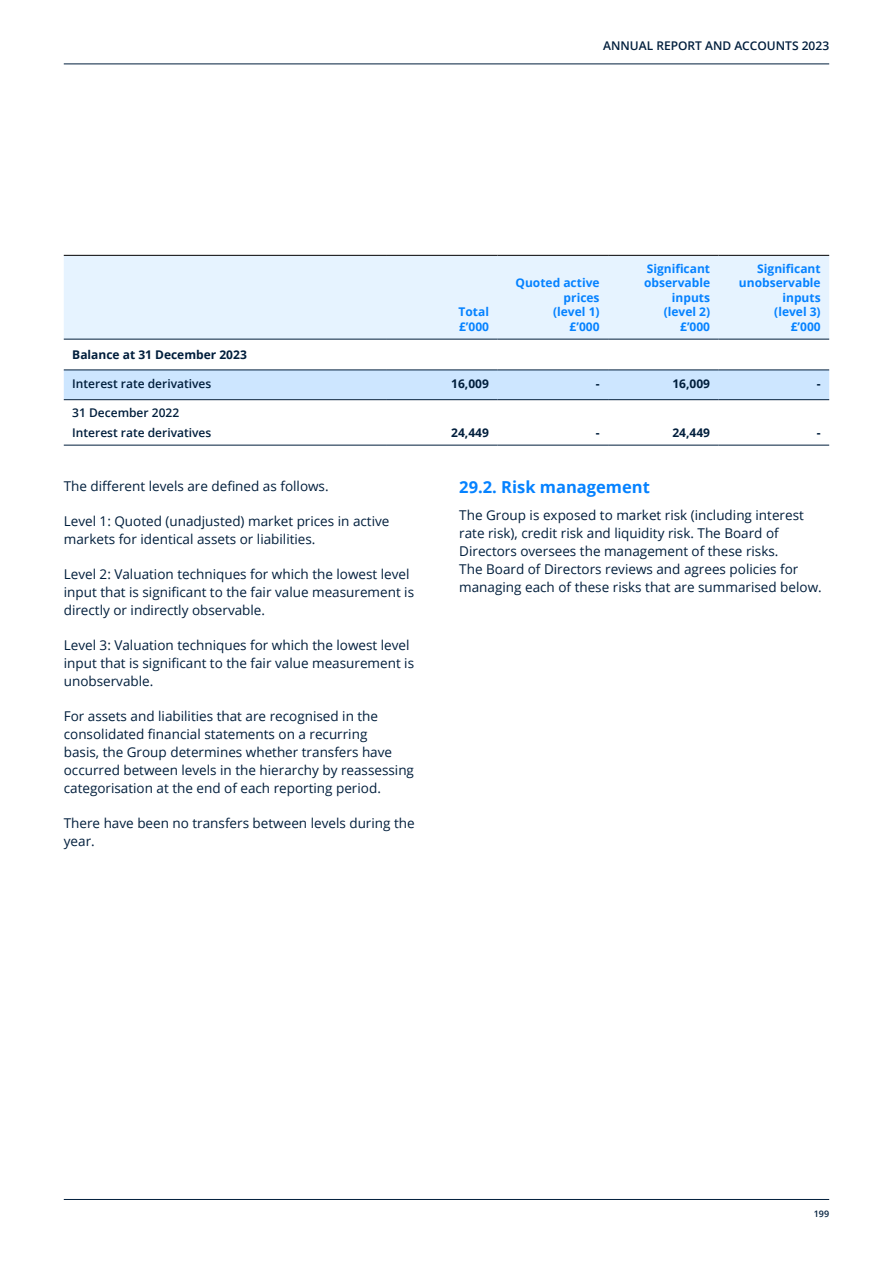
<style>
.page{position:relative;width:893px;height:1263px;background:#fff}
.page>*{position:absolute;margin:0;border:0;box-sizing:border-box;transform-origin:0 0}
.t1{font:700 16.5px "Open Sans";color:#0582ff}
.t2{font:13.5px/18px "Open Sans";color:#001e3c}
.t3{font:700 12px/14.4px "Open Sans";color:#0582ff;text-align:right}
.t4{font:600 12px/19.2px "Open Sans";color:#001e3c}
.t5{font:700 12px "Open Sans";color:#001e3c}
.t6{font:600 9px "Open Sans";color:#001e3c}
</style>
<div class="page">
<div style="left:64px;top:256px;width:765px;height:83px;background:#e6f3ff"></div>
<svg style="left:64px;top:369px;width:765px;height:76px"></svg>
<hr style="left:64px;top:339px;width:323px;height:1px;background:#001e3c">
<hr style="left:387px;top:339px;width:110px;height:1px;background:#001e3c">
<hr style="left:608px;top:339px;width:111px;height:1px;background:#001e3c">
<hr style="left:387px;top:370px;width:110px;height:1px;background:#001e3c">
<hr style="left:608px;top:370px;width:111px;height:1px;background:#001e3c">
<hr style="left:64px;top:399px;width:323px;height:1px;background:#001e3c">
<hr style="left:387px;top:399px;width:110px;height:1px;background:#001e3c">
<hr style="left:608px;top:399px;width:111px;height:1px;background:#001e3c">
<hr style="left:64px;top:445px;width:323px;height:1px;background:#001e3c">
<hr style="left:387px;top:445px;width:110px;height:1px;background:#001e3c">
<hr style="left:608px;top:445px;width:111px;height:1px;background:#001e3c">
<hr style="left:64px;top:255px;width:323px;height:1px;background:#000">
<hr style="left:387px;top:255px;width:110px;height:1px;background:#000">
<hr style="left:497px;top:255px;width:111px;height:1px;background:#000">
<hr style="left:608px;top:255px;width:111px;height:1px;background:#000">
<hr style="left:719px;top:255px;width:110px;height:1px;background:#000">
<hr style="left:497px;top:370px;width:111px;height:1px;background:#001e3c">
<hr style="left:719px;top:370px;width:110px;height:1px;background:#001e3c">
<hr style="left:497px;top:399px;width:111px;height:1px;background:#001e3c">
<hr style="left:719px;top:399px;width:110px;height:1px;background:#001e3c">
<hr style="left:497px;top:339px;width:111px;height:1px;background:#001e3c">
<hr style="left:719px;top:339px;width:110px;height:1px;background:#001e3c">
<hr style="left:497px;top:445px;width:111px;height:1px;background:#001e3c">
<hr style="left:719px;top:445px;width:110px;height:1px;background:#001e3c">
<hr style="left:64px;top:370px;width:323px;height:1px;background:#001e3c">
<hr style="left:64px;top:64px;width:765px;height:1px;background:#001e3c">
<hr style="left:64px;top:1199px;width:765px;height:1px;background:#001e3c">
<p class="t4" style="left:603px;top:35px;width:228px">ANNUAL REPORT AND ACCOUNTS 2023</p>
<p class="t3" style="left:458px;top:304px;width:32px;text-align:left">Total £’000</p>
<p class="t3" style="left:515px;top:276px;width:86px">Quoted active prices<br>(level 1)<br>£’000</p>
<p class="t3" style="left:644px;top:261px;width:67px">Significant observable inputs (level 2) £’000</p>
<p class="t3" style="left:739px;top:261px;width:83px">Significant unobservable inputs<br>(level 3)<br>£’000</p>
<p class="t5" style="left:72px;top:346px;width:176px">Balance at 31 December 2023</p>
<p class="t4" style="left:72px;top:373px;width:141px">Interest rate derivatives</p>
<p class="t5" style="left:451px;top:375px;width:39px">16,009</p>
<p class="t5" style="left:596px;top:375px;width:5px">-</p>
<p class="t5" style="left:672px;top:375px;width:39px">16,009</p>
<p class="t5" style="left:817px;top:375px;width:5px">-</p>
<p class="t4" style="left:72px;top:403px;width:141px">31 December 2022<br>Interest rate derivatives</p>
<p class="t5" style="left:451px;top:424px;width:39px">24,449</p>
<p class="t5" style="left:596px;top:424px;width:5px">-</p>
<p class="t5" style="left:672px;top:424px;width:39px">24,449</p>
<p class="t5" style="left:817px;top:424px;width:5px">-</p>
<p class="t2" style="left:64px;top:477px;width:266px">The different levels are defined as follows.</p>
<p class="t2" style="left:64px;top:512px;width:327px">Level 1: Quoted (unadjusted) market prices in active markets for identical assets or liabilities.</p>
<p class="t2" style="left:64px;top:565px;width:352px">Level 2: Valuation techniques for which the lowest level input that is significant to the fair value measurement is directly or indirectly observable.</p>
<p class="t2" style="left:64px;top:636px;width:352px">Level 3: Valuation techniques for which the lowest level input that is significant to the fair value measurement is unobservable.</p>
<p class="t2" style="left:64px;top:707px;width:352px">For assets and liabilities that are recognised in the consolidated financial statements on a recurring<br>basis, the Group determines whether transfers have occurred between levels in the hierarchy by reassessing categorisation at the end of each reporting period.</p>
<p class="t2" style="left:64px;top:814px;width:352px">There have been no transfers between levels during the year.</p>
<p class="t1" style="left:459px;top:475px;width:192px">29.2. Risk management</p>
<p class="t2" style="left:459px;top:505px;width:364px">The Group is exposed to market risk (including interest rate risk), credit risk and liquidity risk. The Board of Directors oversees the management of these risks.<br>The Board of Directors reviews and agrees policies for managing each of these risks that are summarised below.</p>
<p class="t6" style="left:814px;top:1208px;width:17px">199</p>
</div>
